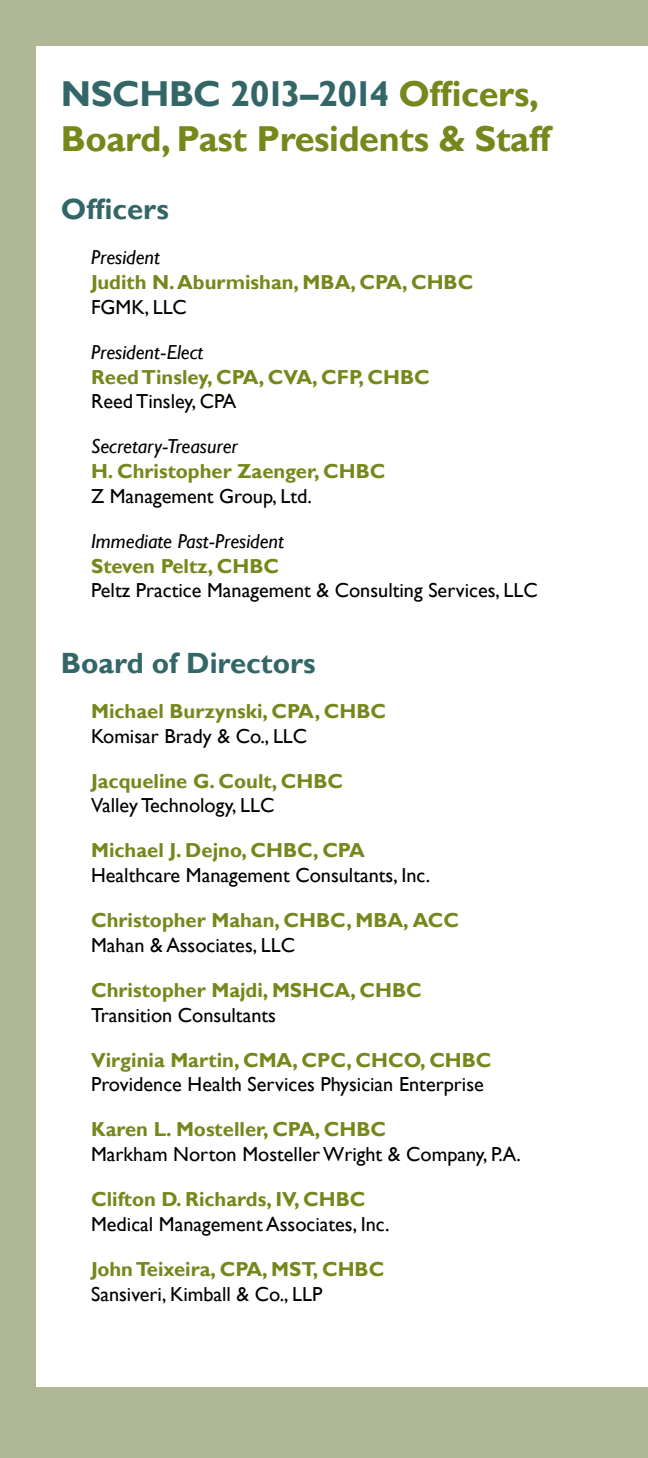
<style>
.page{position:relative;width:648px;height:1458px;background:#afb797}
.page>*{position:absolute;margin:0;border:0;box-sizing:border-box;transform-origin:0 0}
.t1{font:700 36px/45px "Gill Sans";letter-spacing:-.01em;color:#77871c}
.t2{font:700 29.25px "Gill Sans";color:#336667}
.t3{font:20.25px "Gill Sans";color:#000}
.t4{font:700 20.25px "Gill Sans";color:#77871c}
.t5{font:italic 20.25px "Gill Sans";color:#000}
.s1{color:#336667}
</style>
<div class="page">
<div style="left:36px;top:46px;width:612px;height:1341px;background:#fff"></div>
<h1 class="t1" style="left:61px;top:72px;width:491px"><span class="s1">NSCHBC 2013–2014</span> Officers,<br>Board, Past Presidents &amp; Staff</h1>
<h2 class="t2" style="left:61px;top:192px;width:110px">Officers</h2>
<p class="t5" style="left:91px;top:246px;width:70px">President</p>
<p class="t4" style="left:91px;top:270px;width:384px">Judith N. Aburmishan, MBA, CPA, CHBC</p>
<p class="t3" style="left:91px;top:295px;width:97px">FGMK, LLC</p>
<p class="t5" style="left:91px;top:340px;width:114px">President-Elect</p>
<p class="t4" style="left:91px;top:365px;width:340px">Reed Tinsley, CPA, CVA, CFP, CHBC</p>
<p class="t3" style="left:91px;top:390px;width:147px">Reed Tinsley, CPA</p>
<p class="t5" style="left:91px;top:435px;width:148px">Secretary-Treasurer</p>
<p class="t4" style="left:91px;top:459px;width:296px">H. Christopher Zaenger, CHBC</p>
<p class="t3" style="left:91px;top:484px;width:222px">Z Management Group, Ltd.</p>
<p class="t5" style="left:91px;top:529px;width:194px">Immediate Past-President</p>
<p class="t4" style="left:91px;top:554px;width:190px">Steven Peltz, CHBC</p>
<p class="t3" style="left:91px;top:579px;width:448px">Peltz Practice Management &amp; Consulting Services, LLC</p>
<h2 class="t2" style="left:61px;top:645px;width:257px">Board of Directors</h2>
<p class="t4" style="left:91px;top:699px;width:297px">Michael Burzynski, CPA, CHBC</p>
<p class="t3" style="left:91px;top:724px;width:218px">Komisar Brady &amp; Co., LLC</p>
<p class="t4" style="left:91px;top:769px;width:254px">Jacqueline G. Coult, CHBC</p>
<p class="t3" style="left:91px;top:794px;width:185px">Valley Technology, LLC</p>
<p class="t4" style="left:91px;top:838px;width:275px">Michael J. Dejno, CHBC, CPA</p>
<p class="t3" style="left:91px;top:863px;width:341px">Healthcare Management Consultants, Inc.</p>
<p class="t4" style="left:91px;top:908px;width:369px">Christopher Mahan, CHBC, MBA, ACC</p>
<p class="t3" style="left:91px;top:933px;width:205px">Mahan &amp; Associates, LLC</p>
<p class="t4" style="left:91px;top:978px;width:332px">Christopher Majdi, MSHCA, CHBC</p>
<p class="t3" style="left:91px;top:1003px;width:186px">Transition Consultants</p>
<p class="t4" style="left:91px;top:1048px;width:402px">Virginia Martin, CMA, CPC, CHCO, CHBC</p>
<p class="t3" style="left:91px;top:1073px;width:394px">Providence Health Services Physician Enterprise</p>
<p class="t4" style="left:91px;top:1117px;width:297px">Karen L. Mosteller, CPA, CHBC</p>
<p class="t3" style="left:91px;top:1142px;width:431px">Markham Norton Mosteller Wright &amp; Company, P.A.</p>
<p class="t4" style="left:91px;top:1187px;width:276px">Clifton D. Richards, IV, CHBC</p>
<p class="t3" style="left:91px;top:1212px;width:300px">Medical Management Associates, Inc.</p>
<p class="t4" style="left:91px;top:1257px;width:295px">John Teixeira, CPA, MST, CHBC</p>
<p class="t3" style="left:91px;top:1282px;width:233px">Sansiveri, Kimball &amp; Co., LLP</p>
</div>
